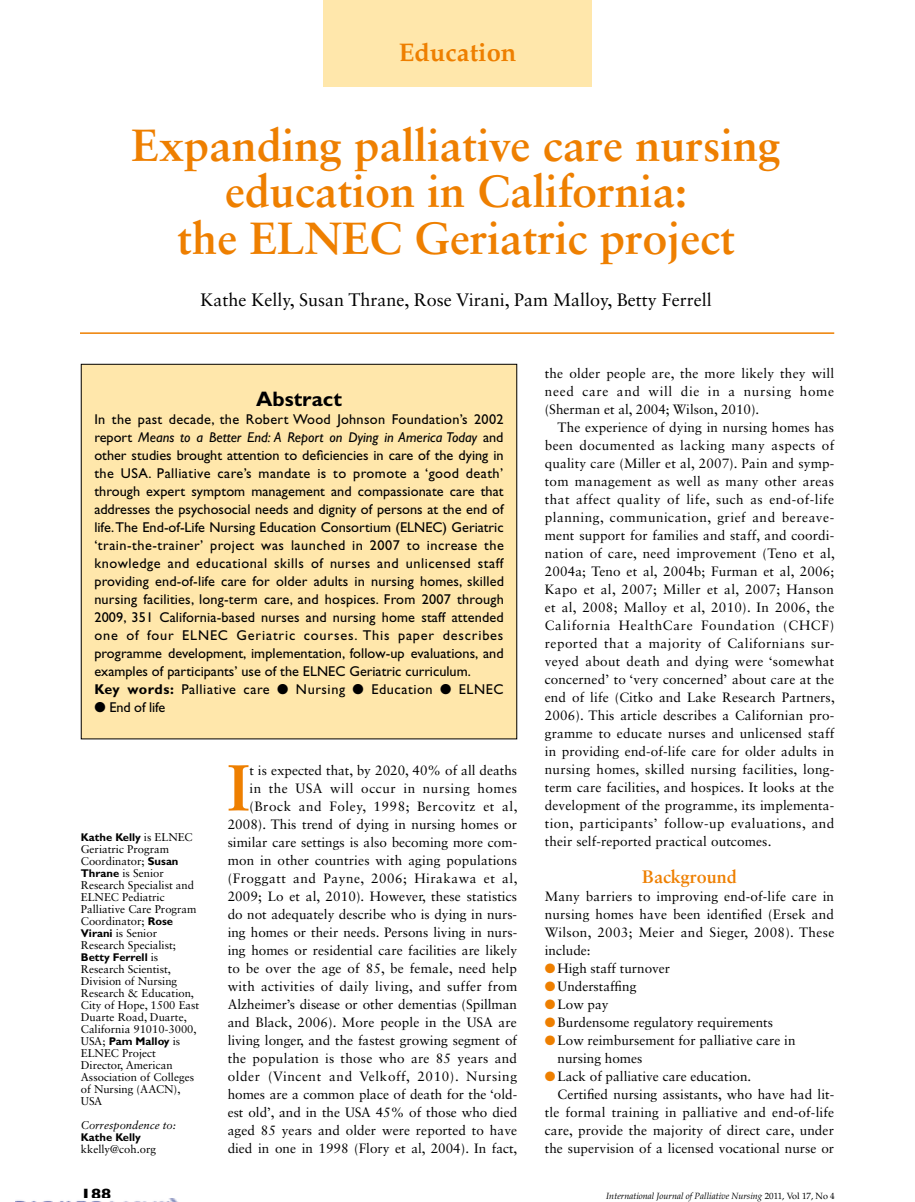
<style>
.page{position:relative;width:915px;height:1202px;background:#fff}
.page>*{position:absolute;margin:0;border:0;box-sizing:border-box;transform-origin:0 0}
.t1{font:700 65.1px "Sabon LT Std";color:#ee7f00}
.t2{font:700 45px/46.5px "Sabon LT Std";color:#ee7f00;text-align:center}
.t3{font:700 25.5px "Palatino LT Std";color:#ee7f00}
.t4{font:700 21px "Gill Sans Std";color:#000}
.t5{font:18px "Sabon LT Std";color:#000}
.t6{font:700 18px "Sabon LT Std";color:#ee7f00}
.t7{font:800 15px "Gill Sans Std";color:#000}
.t8{font:14.25px/18px "Gill Sans Std";letter-spacing:.01em;color:#000}
.t9{font:14.25px "Gill Sans Std";letter-spacing:-.01em;color:#000}
.t10{font:13.5px/18px "Sabon LT Std";letter-spacing:.005em;color:#000;text-align:justify}
.t11{font:11.25px/12px "Sabon LT Std";color:#000}
.t12{font:700 11.25px "Gill Sans Std";color:#000}
.t13{font:italic 11.25px "Sabon LT Std";color:#000}
.t14{font:italic 9px "Palatino LT Std";color:#000}
.s1{font-style:italic}
.s2{font-weight:700}
.s3{font-family:"Sabon LT Std";font-weight:400}
.s4{font-family:"Gill Sans Std";font-weight:700}
.s5{color:#ee7f00}
.s6{font-style:normal}
</style>
<div class="page">
<div style="left:81px;top:364px;width:435px;height:374px;background:#ffe7ab"></div>
<div style="left:323px;top:0;width:268px;height:87px;background:#ffe7ab"></div>
<hr style="left:80px;top:332px;width:753px;height:2px;background:#ee7f00">
<img style="left:16px;top:1198px;width:161px;height:3px">
<h3 class="t3" style="left:398px;top:38px;width:119px">Education</h3>
<h2 class="t2" style="left:132px;top:120px;width:650px">Expanding palliative care nursing education in California:<br>the ELNEC Geriatric project</h2>
<h3 class="t5" style="left:200px;top:289px;width:513px">Kathe Kelly, Susan Thrane, Rose Virani, Pam Malloy, Betty Ferrell</h3>
<h3 class="t4" style="left:256px;top:386px;width:87px">Abstract</h3>
<p class="t8" style="left:94px;top:410px;width:411px">In the past decade, the Robert Wood Johnson Foundation’s 2002 report <span class="s1">Means to a Better End: A Report on Dying in America Today</span> and other studies brought attention to deficiencies in care of the dying in the USA. Palliative care’s mandate is to promote a ‘good death’ through expert symptom management and compassionate care that addresses the psychosocial needs and dignity of persons at the end of life. The End-of-Life Nursing Education Consortium (ELNEC) Geriatric ‘train-the-trainer’ project was launched in 2007 to increase the knowledge and educational skills of nurses and unlicensed staff providing end-of-life care for older adults in nursing homes, skilled nursing facilities, long-term care, and hospices. From 2007 through 2009, 351 California-based nurses and nursing home staff attended one of four ELNEC Geriatric courses. This paper describes programme development, implementation, follow-up evaluations, and examples of participants’ use of the ELNEC Geriatric curriculum.<br><span class="s2">Key words:</span> Palliative care ● Nursing ● Education ● ELNEC</p>
<p class="t9" style="left:94px;top:698px;width:72px">● End of life</p>
<p class="t12" style="left:81px;top:830px;width:113px">Kathe Kelly <span class="s3">is ELNEC</span></p>
<p class="t11" style="left:81px;top:842px;width:117px">Geriatric Program<br>Coordinator; <span class="s4">Susan<br>Thrane</span> is Senior<br>Research Specialist and<br>ELNEC Pediatric<br>Palliative Care Program<br>Coordinator; <span class="s4">Rose<br>Virani</span> is Senior<br>Research Specialist;</p>
<p class="t12" style="left:81px;top:950px;width:79px">Betty Ferrell <span class="s3">is</span></p>
<p class="t11" style="left:81px;top:962px;width:120px">Research Scientist,<br>Division of Nursing<br>Research &amp; Education,<br>City of Hope, 1500 East<br>Duarte Road, Duarte,<br>California 91010-3000,</p>
<p class="t12" style="left:81px;top:1034px;width:101px"><span class="s3">USA;</span> Pam Malloy <span class="s3">is</span></p>
<p class="t11" style="left:81px;top:1046px;width:115px">ELNEC Project<br>Director, American<br>Association of Colleges of Nursing (AACN),<br>USA</p>
<p class="t13" style="left:81px;top:1118px;width:97px">Correspondence to:</p>
<p class="t12" style="left:81px;top:1130px;width:61px">Kathe Kelly</p>
<p class="t11" style="left:81px;top:1142px;width:77px">kkelly@coh.org</p>
<p class="t10" style="left:227px;top:760px;width:291px;text-align:right">t is expected that, by 2020, 40% of all deaths<br>in the USA will occur in nursing homes (Brock and Foley, 1998; Bercovitz et al, 2008). This trend of dying in nursing homes or similar care settings is also becoming more com&shy;mon in other countries with aging populations (Froggatt and Payne, 2006; Hirakawa et al, 2009; Lo et al, 2010). However, these statistics do not adequately describe who is dying in nurs&shy;ing homes or their needs. Persons living in nurs&shy;ing homes or residential care facilities are likely to be over the age of 85, be female, need help with activities of daily living, and suffer from Alzheimer’s disease or other dementias (Spillman and Black, 2006). More people in the USA are living longer, and the fastest growing segment of the population is those who are 85 years and older (Vincent and Velkoff, 2010). Nursing homes are a common place of death for the ‘old&shy;est old’, and in the USA 45% of those who died aged 85 years and older were reported to have died in one in 1998 (Flory et al, 2004). In fact,</p>
<h1 class="t1" style="left:227px;top:747px;width:23px">I</h1>
<p class="t10" style="left:544px;top:364px;width:291px">the older people are, the more likely they will need care and will die in a nursing home (Sherman et al, 2004; Wilson, 2010).</p>
<p class="t10" style="left:544px;top:418px;width:291px;text-indent:13px">The experience of dying in nursing homes has been documented as lacking many aspects of quality care (Miller et al, 2007). Pain and symp&shy;tom management as well as many other areas that affect quality of life, such as end-of-life planning, communication, grief and bereave&shy;ment support for families and staff, and coordi&shy;nation of care, need improvement (Teno et al, 2004a; Teno et al, 2004b; Furman et al, 2006; Kapo et al, 2007; Miller et al, 2007; Hanson et al, 2008; Malloy et al, 2010). In 2006, the California HealthCare Foundation (CHCF) reported that a majority of Californians sur&shy;veyed about death and dying were ‘somewhat concerned’ to ‘very concerned’ about care at the end of life (Citko and Lake Research Partners, 2006). This article describes a Californian pro&shy;gramme to educate nurses and unlicensed staff in providing end-of-life care for older adults in nursing homes, skilled nursing facilities, long&shy;term care facilities, and hospices. It looks at the development of the programme, its implementa&shy;tion, participants’ follow-up evaluations, and their self-reported practical outcomes.</p>
<h3 class="t6" style="left:641px;top:865px;width:96px">Background</h3>
<p class="t10" style="left:544px;top:886px;width:291px">Many barriers to improving end-of-life care in nursing homes have been identified (Ersek and Wilson, 2003; Meier and Sieger, 2008). These include:</p>
<p class="t10" style="left:544px;top:958px;width:127px"><span class="s5">●</span> High staff turnover</p>
<p class="t10" style="left:544px;top:976px;width:93px"><span class="s5">●</span>Understaffing</p>
<p class="t10" style="left:544px;top:994px;width:65px"><span class="s5">●</span>Low pay</p>
<p class="t10" style="left:544px;top:1012px;width:230px"><span class="s5">●</span>Burdensome regulatory requirements</p>
<p class="t10" style="left:557px;top:1030px;width:239px;text-indent:-13px"><span class="s5">●</span>Low reimbursement for palliative care in nursing homes</p>
<p class="t10" style="left:544px;top:1066px;width:208px"><span class="s5">●</span>Lack of palliative care education.</p>
<p class="t10" style="left:557px;top:1084px;width:278px">Certified nursing assistants, who have had lit-</p>
<p class="t10" style="left:544px;top:1102px;width:291px">tle formal training in palliative and end-of-life</p>
<p class="t10" style="left:544px;top:1120px;width:290px">care, provide the majority of direct care, under</p>
<p class="t10" style="left:544px;top:1138px;width:291px">the supervision of a licensed vocational nurse or</p>
<p class="t7" style="left:81px;top:1184px;width:32px">188</p>
<p class="t14" style="left:606px;top:1190px;width:230px">International Journal of Palliative Nursing <span class="s6">2011, Vol 17, No 4</span></p>
</div>
